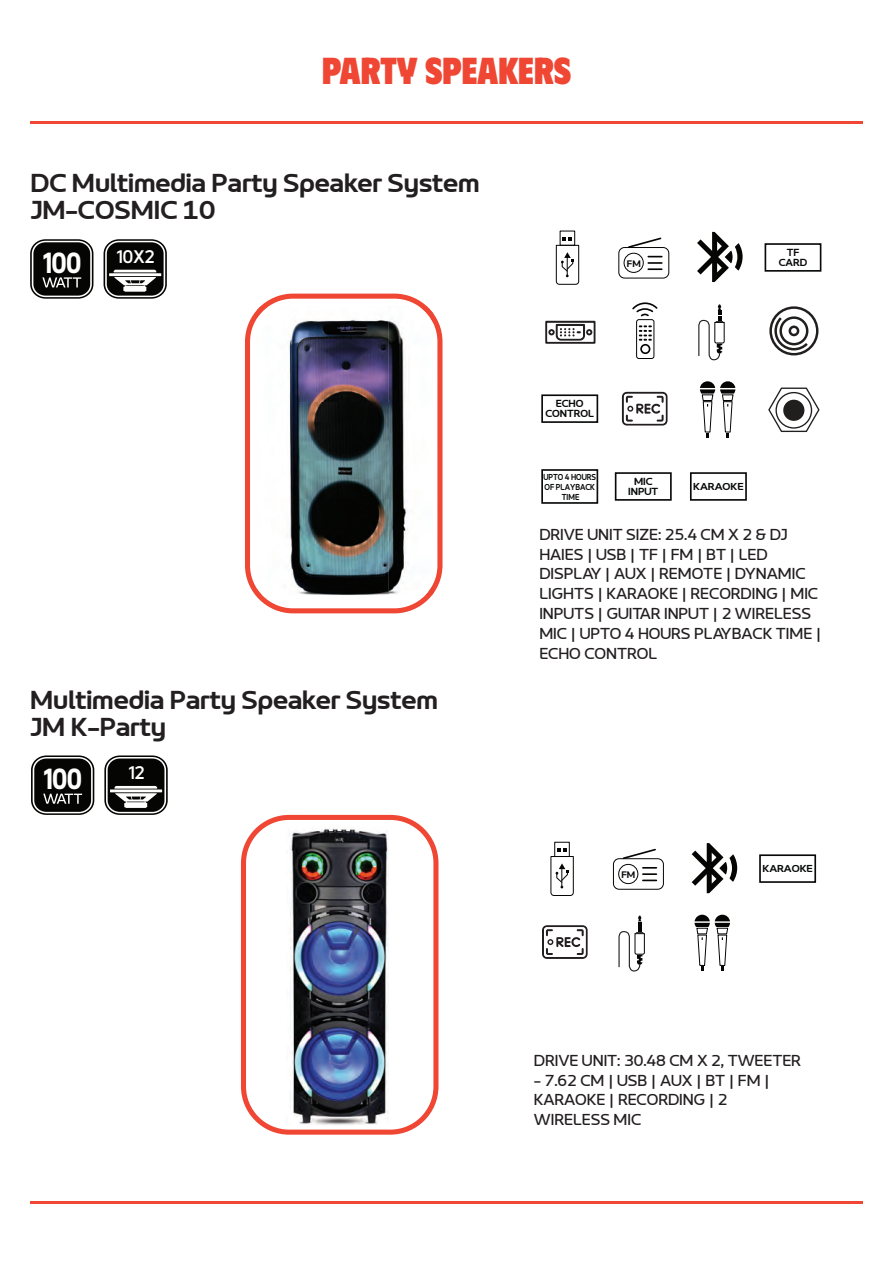
<style>
.page{position:relative;width:893px;height:1263px;background:#fff}
.page>*{position:absolute;margin:0;border:0;box-sizing:border-box;transform-origin:0 0}
.t1{font:900 37.5px "Phudu";color:#ef4734}
.t2{font:900 29.85px "LT Focus";color:#fff;scale:.88 1}
.t3{font:700 27px/27px "LT Wave";color:#231f20}
.t4{font:700 18.75px "LT Focus";color:#fff}
.t5{font:16.5px/19.8px "LT Wave";color:#231f20}
.t6{font:700 10.65px/9.9px "LT Wave";color:#080a09;text-align:center}
.t7{font:700 10.5px "LT Wave";color:#080a09;scale:1.06 1}
.t8{font:700 9.9px "LT Wave";color:#050504}
.t9{font:700 9px/9.9px "LT Wave";color:#080a09;text-align:center;scale:.85 1}
.s1{font-weight:900;font-size:29.85px}
</style>
<div class="page">
<hr style="left:30px;top:122px;width:833px;height:2px;background:#ef4734">
<svg style="left:245px;top:294px;width:197px;height:319px"></svg>
<div style="left:255px;top:304px;width:177px;height:299px;background:#fff;border-radius:38px"></div>
<svg style="left:30px;top:239px;width:63px;height:60px;background:#323231"></svg>
<svg style="left:104px;top:239px;width:63px;height:60px"></svg>
<svg style="left:31px;top:755px;width:63px;height:60px;background:#323231"></svg>
<svg style="left:104px;top:755px;width:64px;height:60px"></svg>
<div style="left:759px;top:854px;width:57px;height:29px;border:2px solid #080a09"></div>
<div style="left:554px;top:842px;width:16px;height:15px;border:1px solid #050504"></div>
<svg style="left:550px;top:848px;width:24px;height:48px"></svg>
<svg style="left:692px;top:843px;width:45px;height:50px"></svg>
<svg style="left:618px;top:916px;width:27px;height:56px"></svg>
<div style="left:613px;top:858px;width:51px;height:32px;border:1px solid #050504;border-radius:6px"></div>
<svg style="left:621px;top:848px;width:36px;height:12px"></svg>
<svg style="left:643px;top:867px;width:13px;height:14px"></svg>
<div style="left:618px;top:864px;width:20px;height:20px;border:1px solid #050504;border-radius:50%"></div>
<svg style="left:542px;top:925px;width:46px;height:34px"></svg>
<svg style="left:694px;top:915px;width:36px;height:55px"></svg>
<div style="left:690px;top:472px;width:57px;height:29px;border:2px solid #080a09"></div>
<div style="left:615px;top:472px;width:57px;height:29px;border:2px solid #080a09"></div>
<div style="left:765px;top:243px;width:56px;height:29px;border:2px solid #080a09"></div>
<div style="left:560px;top:231px;width:15px;height:15px;border:1px solid #050504"></div>
<svg style="left:555px;top:237px;width:24px;height:48px"></svg>
<svg style="left:697px;top:232px;width:46px;height:50px"></svg>
<svg style="left:545px;top:321px;width:50px;height:23px"></svg>
<svg style="left:698px;top:304px;width:27px;height:57px"></svg>
<div style="left:618px;top:247px;width:51px;height:31px;border:1px solid #050504;border-radius:6px"></div>
<svg style="left:627px;top:237px;width:36px;height:12px"></svg>
<svg style="left:648px;top:256px;width:14px;height:14px"></svg>
<div style="left:624px;top:253px;width:20px;height:20px;border:1px solid #050504;border-radius:50%"></div>
<div style="left:636px;top:319px;width:18px;height:40px;border:1px solid #050504;border-radius:2px"></div>
<div style="left:640px;top:344px;width:10px;height:10px;border:2px solid #050504;border-radius:50%"></div>
<svg style="left:632px;top:302px;width:26px;height:15px"></svg>
<svg style="left:639px;top:325px;width:13px;height:16px"></svg>
<div style="left:541px;top:469px;width:57px;height:35px;border:2px solid #080a09"></div>
<div style="left:541px;top:394px;width:57px;height:29px;border:2px solid #080a09"></div>
<svg style="left:773px;top:315px;width:37px;height:37px"></svg>
<div style="left:769px;top:306px;width:49px;height:49px;border:2px solid #211e1e;border-radius:50%"></div>
<svg style="left:622px;top:392px;width:46px;height:34px"></svg>
<svg style="left:768px;top:387px;width:52px;height:46px"></svg>
<div style="left:783px;top:400px;width:21px;height:21px;background:#211e1e;border-radius:50%"></div>
<div style="left:775px;top:392px;width:37px;height:37px;border:1px solid #211e1e;border-radius:50%"></div>
<svg style="left:700px;top:381px;width:35px;height:56px"></svg>
<svg style="left:241px;top:815px;width:197px;height:320px"></svg>
<div style="left:251px;top:825px;width:177px;height:299px;background:#fff;border-radius:38px"></div>
<hr style="left:30px;top:1201px;width:833px;height:3px;background:#ef4734">
<img style="left:432px;top:325px;width:2px;height:257px">
<img style="left:432px;top:306px;width:2px;height:19px">
<svg style="left:432px;top:582px;width:2px;height:13px"></svg>
<img style="left:257px;top:306px;width:175px;height:289px">
<img style="left:286px;top:828px;width:103px;height:298px">
<h1 class="t1" style="left:322px;top:46px;width:251px">PARTY SPEAKERS</h1>
<h3 class="t3" style="left:30px;top:170px;width:451px">DC Multimedia Party Speaker System<br>JM-COSMIC 10</h3>
<p class="t4" style="left:43px;top:245px;width:113px"><span class="s1">100</span> 10X2</p>
<p class="t8" style="left:627px;top:258px;width:15px">FM</p>
<p class="t6" style="left:779px;top:248px;width:30px">TF<br>CARD</p>
<p class="t6" style="left:545px;top:398px;width:50px">ECHO<br>CONTROL</p>
<p class="t9" style="left:543px;top:472px;width:64px">UPTO 4 HOURS<br>OF PLAYBACK<br>TIME</p>
<p class="t6" style="left:628px;top:477px;width:32px">MIC<br>INPUT</p>
<p class="t7" style="left:693px;top:480px;width:49px">KARAOKE</p>
<h3 class="t3" style="left:30px;top:687px;width:409px">Multimedia Party Speaker System<br>JM K-Party</h3>
<h2 class="t2" style="left:44px;top:761px;width:45px">100</h2>
<p class="t4" style="left:128px;top:762px;width:18px">12</p>
<p class="t5" style="left:539px;top:525px;width:284px">DRIVE UNIT SIZE: 25.4 CM X 2 &amp; DJ<br>HAIES | USB | TF | FM | BT | LED<br>DISPLAY | AUX | REMOTE | DYNAMIC<br>LIGHTS | KARAOKE | RECORDING | MIC<br>INPUTS | GUITAR INPUT | 2 WIRELESS<br>MIC | UPTO 4 HOURS PLAYBACK TIME |<br>ECHO CONTROL</p>
<p class="t8" style="left:621px;top:869px;width:15px">FM</p>
<p class="t7" style="left:762px;top:862px;width:49px">KARAOKE</p>
<p class="t5" style="left:534px;top:1050px;width:268px">DRIVE UNIT: 30.48 CM X 2, TWEETER</p>
<p class="t5" style="left:534px;top:1070px;width:237px">- 7.62 CM | USB | AUX | BT | FM |<br>KARAOKE | RECORDING | 2<br>WIRELESS MIC</p>
</div>
